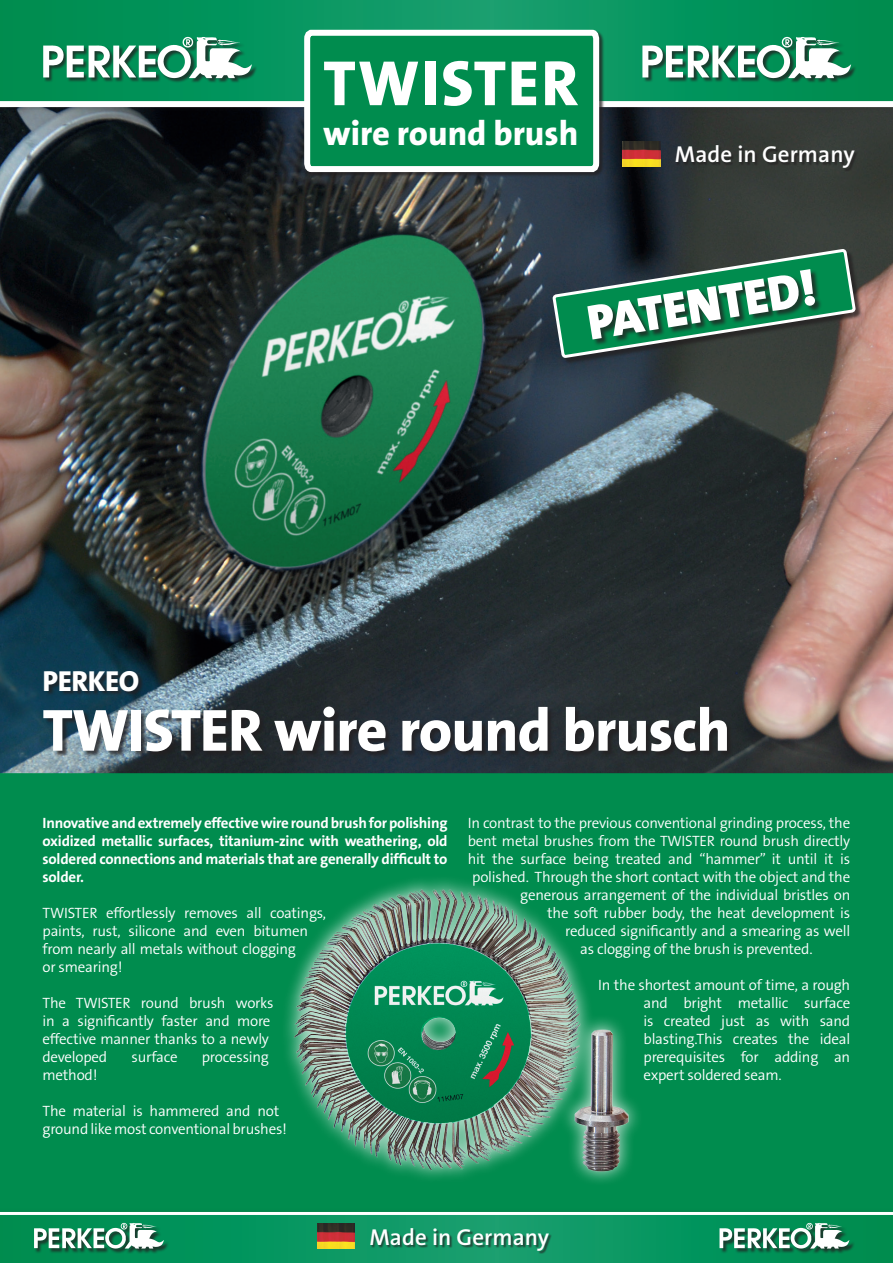
<style>
.page{position:relative;width:893px;height:1263px;background:#fff}
.page>*{position:absolute;margin:0;border:0;box-sizing:border-box;transform-origin:0 0}
.t1{font:800 64.5px "The Sans B8";letter-spacing:.03em;color:#fff}
.t2{font:800 60px "The Sans B8";letter-spacing:-.015em;color:#fff}
.t3{font:900 49.65px "The Sans B9";color:#fff}
.t4{font:800 34.5px "The Sans B8";color:#fff}
.t5{font:800 29.1px "The Sans B8";letter-spacing:-.015em;color:#fff}
.t6{font:600 23.1px "The Sans B6";letter-spacing:.005em;color:#fff}
.t7{font:300 15px/18px "The Sans B4";letter-spacing:-.015em;color:#fff}
.t8{font:700 15px/18px "The Sans B7";letter-spacing:-.015em;color:#fff;text-align:justify}
</style>
<div class="page">
<div style="left:0;top:776px;width:893px;height:432px;background:#008c4e"></div>
<img style="left:0;top:113px;width:893px;height:663px">
<div style="left:0;top:0;width:893px;height:113px;background:#231f20;opacity:.5"></div>
<svg style="left:0;top:0;width:893px;height:101px;background:#05935b"></svg>
<div style="left:0;top:101px;width:893px;height:6px;background:#fff"></div>
<div style="left:44px;top:38px;width:213px;height:46px;background:#231f20;opacity:.75"></div>
<img style="left:189px;top:40px;width:58px;height:38px">
<div style="left:643px;top:38px;width:214px;height:46px;background:#231f20;opacity:.75"></div>
<img style="left:788px;top:40px;width:61px;height:38px">
<div style="left:305px;top:30px;width:299px;height:148px;background:#231f20;opacity:.75"></div>
<svg style="left:301px;top:27px;width:301px;height:148px;background:#1e9661"></svg>
<div style="left:44px;top:671px;width:689px;height:87px;background:#231f20;opacity:.75"></div>
<img style="left:284px;top:874px;width:421px;height:334px">
<div style="left:554px;top:250px;width:309px;height:115px;background:#231f20;opacity:.75"></div>
<svg style="left:553px;top:215px;width:302px;height:177px;background:#354a45"></svg>
<div style="left:588px;top:270px;width:234px;height:76px;background:#231f20;opacity:.75"></div>
<div style="left:0;top:1208px;width:893px;height:55px;background:#008c4f"></div>
<svg style="left:123px;top:1215px;width:697px;height:48px"></svg>
<hr style="left:0;top:1212px;width:893px;height:3px;background:#fff">
<div style="left:34px;top:1223px;width:135px;height:31px;background:#231f20;opacity:.75"></div>
<img style="left:125px;top:1224px;width:36px;height:24px">
<div style="left:720px;top:1223px;width:135px;height:31px;background:#231f20;opacity:.75"></div>
<img style="left:810px;top:1224px;width:36px;height:24px">
<div style="left:371px;top:1228px;width:181px;height:26px;background:#231f20;opacity:.65"></div>
<img style="left:317px;top:1224px;width:38px;height:24px">
<div style="left:676px;top:146px;width:182px;height:25px;background:#231f20;opacity:.65"></div>
<img style="left:623px;top:142px;width:37px;height:24px">
<h1 class="t1" style="left:323px;top:49px;width:257px">TWISTER</h1>
<h3 class="t4" style="left:323px;top:115px;width:257px">wire round brush</h3>
<h3 class="t6" style="left:675px;top:142px;width:181px">Made in Germany</h3>
<h3 class="t3" style="left:583px;top:297px;width:232px;rotate:-9deg">PATENTED!</h3>
<h3 class="t5" style="left:43px;top:665px;width:98px">PERKEO</h3>
<h2 class="t2" style="left:43px;top:698px;width:689px">TWISTER wire round brusch</h2>
<p class="t8" style="left:43px;top:814px;width:407px">Innovative and extremely effective wire round brush for polishing oxidized metallic surfaces, titanium-zinc with weathering, old soldered connections and materials that are generally difficult to solder.</p>
<p class="t7" style="left:43px;top:904px;width:285px">TWISTER effortlessly removes all coatings, paints, rust, silicone and even bitumen from nearly all metals without clogging<br>or smearing!</p>
<p class="t7" style="left:43px;top:994px;width:232px">The TWISTER round brush works in a significantly faster and more effective manner thanks to a newly developed</p>
<p class="t7" style="left:131px;top:1048px;width:48px">surface</p>
<p class="t7" style="left:202px;top:1048px;width:69px">processing</p>
<p class="t7" style="left:43px;top:1066px;width:56px">method!</p>
<p class="t7" style="left:43px;top:1102px;width:246px">The material is hammered and not ground like most conventional brushes!</p>
<p class="t7" style="left:468px;top:814px;width:384px">In contrast to the previous conventional grinding process, the</p>
<p class="t7" style="left:468px;top:832px;width:384px">bent metal brushes from the TWISTER round brush directly</p>
<p class="t7" style="left:468px;top:850px;width:384px">hit the surface being treated and “hammer” it until it is</p>
<p class="t7" style="left:472px;top:868px;width:379px">polished. Through the short contact with the object and the</p>
<p class="t7" style="left:520px;top:886px;width:332px">generous arrangement of the individual bristles on</p>
<p class="t7" style="left:547px;top:904px;width:305px">the soft rubber body, the heat development is</p>
<p class="t7" style="left:565px;top:922px;width:287px">reduced significantly and a smearing as well</p>
<p class="t7" style="left:580px;top:940px;width:234px">as clogging of the brush is prevented.</p>
<p class="t7" style="left:643px;top:976px;width:208px;text-align:justify;text-indent:-45px">In the shortest amount of time, a rough and bright metallic surface is created just as with sand blasting.This creates the ideal prerequisites for adding an expert soldered seam.</p>
<h3 class="t6" style="left:369px;top:1225px;width:181px">Made in Germany</h3>
</div>
